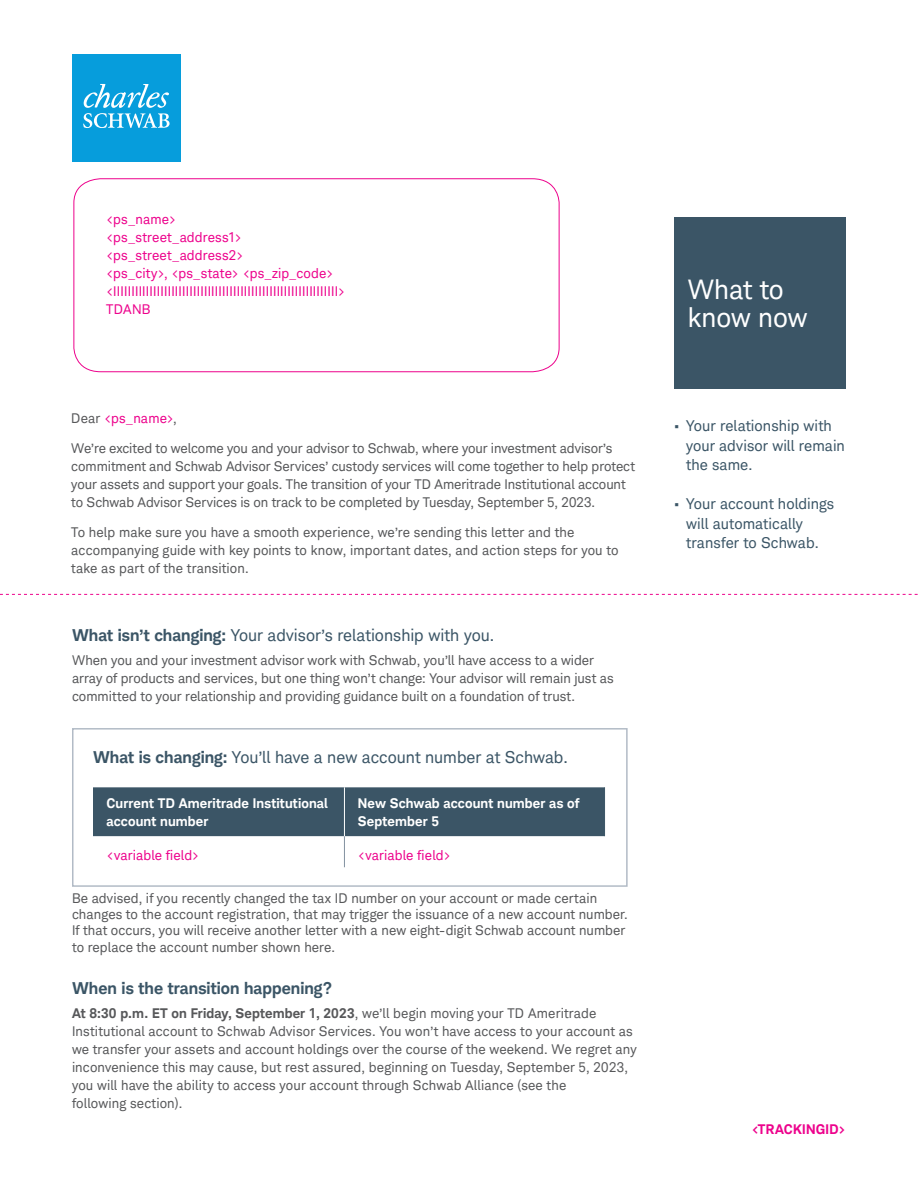
<style>
.page{position:relative;width:918px;height:1188px;background:#fff}
.page>*{position:absolute;margin:0;border:0;box-sizing:border-box;transform-origin:0 0}
.t1{font:27px/28.5px "Charles Modern";letter-spacing:-.005em;color:#fff}
.S1-11_13_DkGray{font:16.5px "Charles Modern";color:#3b5566}
.S1-11_13_DkGray-2{font:700 16.5px "Charles Modern";letter-spacing:.005em;color:#3b5566}
.t2{font:15px/19.5px "Charles Modern";letter-spacing:.005em;color:#3b5566}
.Inline_box{font:13.5px/18px "Charles Modern";letter-spacing:.005em;color:#57585a}
.Table_P{font:13.5px/18px "Charles Modern";letter-spacing:.015em;color:#ed028c}
.Table_H{font:700 13.5px/18px "Charles Modern";letter-spacing:.015em;color:#fff}
.D3_9_11_Tracking{font:700 13.5px "Charles Modern";letter-spacing:.02em;color:#ed028c}
.s1{color:#57585a}
.s2{font-weight:700}
</style>
<div class="page">
<div style="left:72px;top:54px;width:108px;height:108px;background:#069ddc"></div>
<svg style="left:83px;top:84px;width:87px;height:44px"></svg>
<div style="left:93px;top:787px;width:511px;height:49px;background:#3b5566"></div>
<hr style="left:344px;top:836px;width:1px;height:31px;background:#8391a0">
<hr style="left:604px;top:787px;width:1px;height:49px;background:#3b5566">
<hr style="left:344px;top:787px;width:1px;height:49px;background:#fff">
<div style="left:72px;top:728px;width:556px;height:159px;border:2px solid #b2bbc6"></div>
<div style="left:674px;top:217px;width:172px;height:172px;background:#3b5566"></div>
<svg style="left:73px;top:178px;width:487px;height:195px"></svg>
<svg style="left:0;top:594px;width:918px;height:1px"></svg>
<p class="Table_P" style="left:106px;top:211px;width:241px">&lt;ps_name&gt;<br>&lt;ps_street_address1&gt; &lt;ps_street_address2&gt;<br>&lt;ps_city&gt;, &lt;ps_state&gt; &lt;ps_zip_code&gt; &lt;IIIIIIIIIIIIIIIIIIIIIIIIIIIIIIIIIIIIIIIIIIIIIIIIIIIIIIIIIIIIII&gt;<br>TDANB</p>
<p class="Table_P" style="left:71px;top:410px;width:107px"><span class="s1">Dear</span> &lt;ps_name&gt;<span class="s1">,</span></p>
<p class="Inline_box" style="left:71px;top:440px;width:565px">We’re excited to welcome you and your advisor to Schwab, where your investment advisor’s commitment and Schwab Advisor Services’ custody services will come together to help protect your assets and support your goals. The transition of your TD Ameritrade Institutional account to Schwab Advisor Services is on track to be completed by Tuesday, September 5, 2023.</p>
<p class="Inline_box" style="left:71px;top:524px;width:549px">To help make sure you have a smooth experience, we’re sending this letter and the accompanying guide with key points to know, important dates, and action steps for you to take as part of the transition.</p>
<p class="S1-11_13_DkGray" style="left:72px;top:625px;width:424px"><span class="s2">What isn’t changing:</span> Your advisor’s relationship with you.</p>
<p class="Inline_box" style="left:72px;top:652px;width:543px">When you and your investment advisor work with Schwab, you’ll have access to a wider array of products and services, but one thing won’t change: Your advisor will remain just as committed to your relationship and providing guidance built on a foundation of trust.</p>
<p class="S1-11_13_DkGray" style="left:93px;top:747px;width:476px"><span class="s2">What is changing:</span> You’ll have a new account number at Schwab.</p>
<p class="Table_H" style="left:106px;top:794px;width:223px">Current TD Ameritrade Institutional account number</p>
<p class="Table_H" style="left:358px;top:794px;width:223px">New Schwab account number as of<br>September 5</p>
<p class="Table_P" style="left:106px;top:846px;width:94px">&lt;variable field&gt;</p>
<p class="Table_P" style="left:358px;top:846px;width:94px">&lt;variable field&gt;</p>
<p class="Inline_box" style="left:72px;top:890px;width:557px;line-height:16.2px">Be advised, if you recently changed the tax ID number on your account or made certain changes to the account registration, that may trigger the issuance of a new account number.<br>If that occurs, you will receive another letter with a new eight-digit Schwab account number to replace the account number shown here.</p>
<p class="S1-11_13_DkGray-2" style="left:72px;top:978px;width:262px">When is the transition happening?</p>
<p class="Inline_box" style="left:72px;top:1005px;width:566px"><span class="s2">At 8:30 p.m. ET on Friday, September 1, 2023</span>, we’ll begin moving your TD Ameritrade Institutional account to Schwab Advisor Services. You won’t have access to your account as we transfer your assets and account holdings over the course of the weekend. We regret any inconvenience this may cause, but rest assured, beginning on Tuesday, September 5, 2023, you will have the ability to access your account through Schwab Alliance (see the<br>following section).</p>
<h1 class="t1" style="left:688px;top:275px;width:121px">What to know now</h1>
<p class="t2" style="left:686px;top:416px;width:160px;text-indent:-12px">• Your relationship with your advisor will remain the same.</p>
<p class="t2" style="left:686px;top:494px;width:150px;text-indent:-12px">• Your account holdings will automatically transfer to Schwab.</p>
<p class="D3_9_11_Tracking" style="left:752px;top:1121px;width:96px">&lt;TRACKINGID&gt;</p>
</div>
